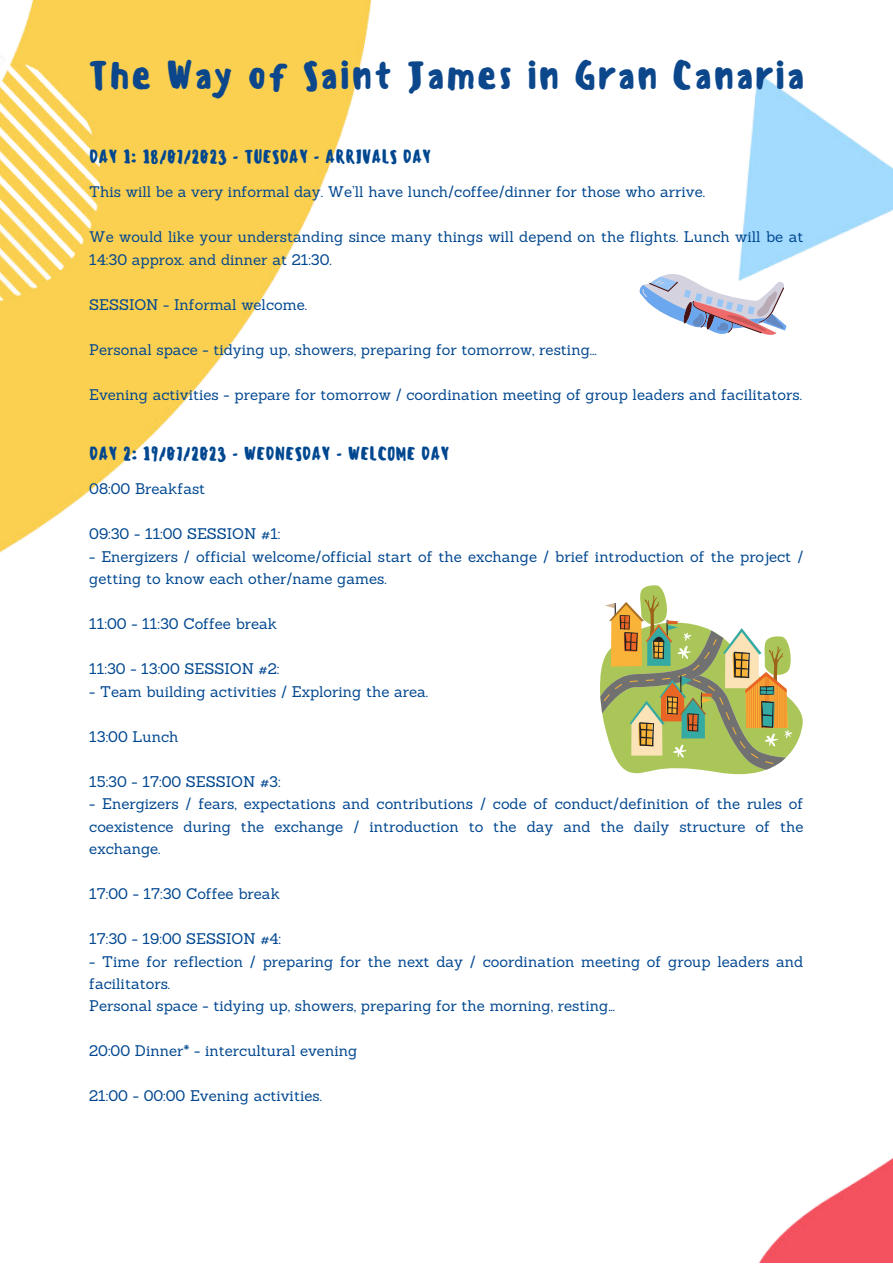
<style>
.page{position:relative;width:893px;height:1264px;background:#fff}
.page>*{position:absolute;margin:0;border:0;box-sizing:border-box;transform-origin:0 0}
.t1{font:500 38.55px "Sensei";letter-spacing:.035em;color:#0c478c}
.t2{font:500 18px "Sensei";color:#014790}
.t3{font:15px/22.5px "Sanchez";color:#014790}
</style>
<div class="page">
<img style="left:0;top:0;width:892px;height:1262px">
<svg style="left:639px;top:273px;width:147px;height:63px"></svg>
<svg style="left:600px;top:584px;width:203px;height:199px"></svg>
<p class="t1" style="left:88px;top:52px;width:718px">The Way of Saint James in Gran Canaria</p>
<p class="t2" style="left:89px;top:146px;width:343px">DAY 1: 18/07/2023 - TUESDAY - ARRIVALS DAY</p>
<p class="t3" style="left:89px;top:180px;width:617px">This will be a very informal day. We’ll have lunch/coffee/dinner for those who arrive.</p>
<p class="t3" style="left:89px;top:225px;width:715px">We would like your understanding since many things will depend on the flights. Lunch will be at<br>14:30 approx. and dinner at 21:30.</p>
<p class="t3" style="left:89px;top:293px;width:219px">SESSION - Informal welcome.</p>
<p class="t3" style="left:89px;top:338px;width:509px">Personal space - tidying up, showers, preparing for tomorrow, resting...</p>
<p class="t3" style="left:89px;top:383px;width:714px">Evening activities - prepare for tomorrow / coordination meeting of group leaders and facilitators.</p>
<p class="t2" style="left:89px;top:442px;width:362px">DAY 2: 19/07/2023 - WEDNESDAY - WELCOME DAY</p>
<p class="t3" style="left:89px;top:477px;width:117px">08:00 Breakfast</p>
<p class="t3" style="left:89px;top:522px;width:193px">09:30 - 11:00 SESSION #1:</p>
<p class="t3" style="left:89px;top:545px;width:715px">- Energizers / official welcome/official start of the exchange / brief introduction of the project / getting to know each other/name games.</p>
<p class="t3" style="left:89px;top:612px;width:189px">11:00 - 11:30 Coffee break</p>
<p class="t3" style="left:89px;top:657px;width:192px">11:30 - 13:00 SESSION #2:</p>
<p class="t3" style="left:89px;top:680px;width:340px">- Team building activities / Exploring the area.</p>
<p class="t3" style="left:89px;top:724px;width:91px">13:00 Lunch</p>
<p class="t3" style="left:89px;top:769px;width:193px">15:30 - 17:00 SESSION #3:</p>
<p class="t3" style="left:89px;top:792px;width:715px;text-align:justify">- Energizers / fears, expectations and contributions / code of conduct/definition of the rules of coexistence during the exchange / introduction to the day and the daily structure of the exchange.</p>
<p class="t3" style="left:89px;top:882px;width:192px">17:00 - 17:30 Coffee break</p>
<p class="t3" style="left:89px;top:927px;width:193px">17:30 - 19:00 SESSION #4:</p>
<p class="t3" style="left:89px;top:949px;width:715px">- Time for reflection / preparing for the next day / coordination meeting of group leaders and facilitators.</p>
<p class="t3" style="left:89px;top:994px;width:527px">Personal space - tidying up, showers, preparing for the morning, resting...</p>
<p class="t3" style="left:89px;top:1039px;width:269px">20:00 Dinner* - intercultural evening</p>
<p class="t3" style="left:89px;top:1084px;width:234px">21:00 - 00:00 Evening activities.</p>
</div>
